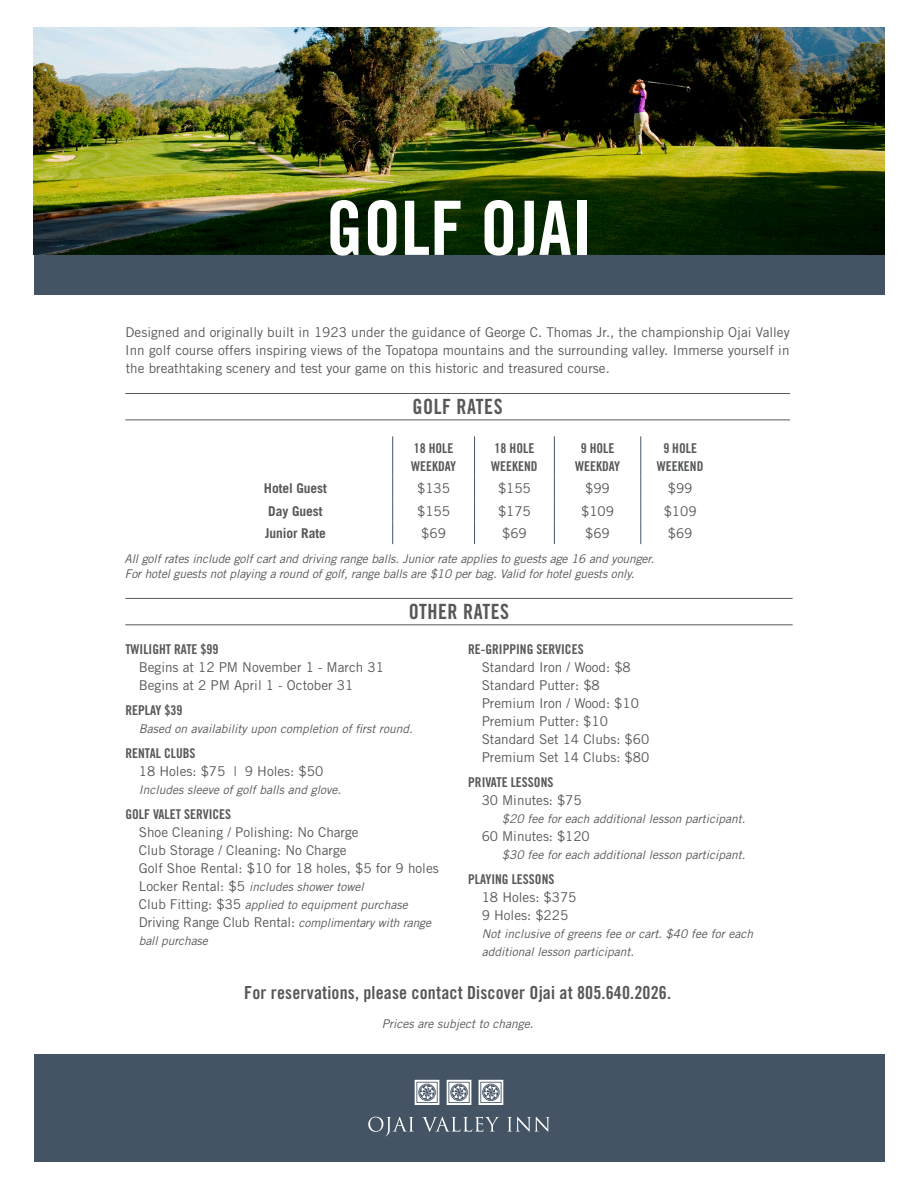
<style>
.page{position:relative;width:918px;height:1188px;background:#fff}
.page>*{position:absolute;margin:0;border:0;box-sizing:border-box;transform-origin:0 0}
.t1{font:75px "Trade Gothic Bold Cond Twenty";color:#fff}
.headline{font:21px "Trade Gothic Bold Cond Twenty";letter-spacing:.025em;color:#57585a;scale:.96 1}
.body{font:18px "Trade Gothic Bold Cond Twenty";letter-spacing:.01em;color:#57585a}
.body-2{font:13.5px/18px "Trade Gothic";color:#57585a;text-align:justify}
.body-3{font:13.5px/18px "Trade Gothic Bold Cond Twenty";color:#57585a}
.body-4{font:700 13.5px "Trade Gothic";letter-spacing:-.005em;color:#57585a}
.body-5{font:italic 12px/18px "Trade Gothic";color:#57585a}
.s1{font-style:normal;font-size:13.5px}
.s2{font-style:italic;font-size:12px}
</style>
<div class="page">
<hr style="left:125px;top:393px;width:665px;height:1px;background:#57585a">
<hr style="left:125px;top:420px;width:665px;height:1px;background:#57585a">
<div style="left:34px;top:255px;width:850px;height:39px;background:#445465"></div>
<img style="left:34px;top:28px;width:850px;height:227px">
<div style="left:34px;top:1054px;width:851px;height:108px;background:#445465"></div>
<svg style="left:368px;top:1117px;width:46px;height:19px"></svg>
<svg style="left:422px;top:1117px;width:77px;height:15px"></svg>
<svg style="left:507px;top:1117px;width:43px;height:15px"></svg>
<svg style="left:415px;top:1080px;width:24px;height:25px"></svg>
<svg style="left:447px;top:1080px;width:24px;height:25px"></svg>
<svg style="left:479px;top:1080px;width:24px;height:25px"></svg>
<hr style="left:392px;top:436px;width:1px;height:41px;background:#445465">
<hr style="left:474px;top:436px;width:1px;height:41px;background:#445465">
<hr style="left:554px;top:436px;width:1px;height:41px;background:#445465">
<hr style="left:641px;top:436px;width:1px;height:41px;background:#445465">
<svg style="left:392px;top:477px;width:1px;height:67px"></svg>
<svg style="left:474px;top:477px;width:1px;height:67px"></svg>
<svg style="left:554px;top:477px;width:1px;height:67px"></svg>
<svg style="left:641px;top:477px;width:1px;height:67px"></svg>
<hr style="left:125px;top:598px;width:668px;height:1px;background:#57585a">
<hr style="left:125px;top:624px;width:668px;height:1px;background:#57585a">
<p class="t1" style="left:326px;top:183px;width:268px">GOLF OJAI</p>
<p class="body-2" style="left:125px;top:323px;width:666px">Designed and originally built in 1923 under the guidance of George C. Thomas Jr., the championship Ojai Valley Inn golf course offers inspiring views of the Topatopa mountains and the surrounding valley. Immerse yourself in the breathtaking scenery and test your game on this historic and treasured course.</p>
<p class="headline" style="left:413px;top:394px;width:95px">GOLF RATES</p>
<p class="body-3" style="left:411px;top:439px;width:46px">18 HOLE<br>WEEKDAY</p>
<p class="body-3" style="left:491px;top:439px;width:48px">18 HOLE<br>WEEKEND</p>
<p class="body-3" style="left:575px;top:439px;width:46px;text-align:center">9 HOLE<br>WEEKDAY</p>
<p class="body-3" style="left:657px;top:439px;width:48px;text-align:center">9 HOLE<br>WEEKEND</p>
<p class="body-4" style="left:264px;top:480px;width:65px">Hotel Guest</p>
<p class="body-2" style="left:417px;top:479px;width:34px">$135</p>
<p class="body-2" style="left:498px;top:479px;width:34px">$155</p>
<p class="body-2" style="left:585px;top:479px;width:26px">$99</p>
<p class="body-2" style="left:668px;top:479px;width:26px">$99</p>
<p class="body-4" style="left:268px;top:502px;width:56px">Day Guest</p>
<p class="body-2" style="left:417px;top:502px;width:34px">$155</p>
<p class="body-2" style="left:498px;top:502px;width:34px">$175</p>
<p class="body-2" style="left:581px;top:502px;width:34px">$109</p>
<p class="body-2" style="left:664px;top:502px;width:34px">$109</p>
<p class="body-4" style="left:265px;top:525px;width:62px">Junior Rate</p>
<p class="body-2" style="left:421px;top:524px;width:26px">$69</p>
<p class="body-2" style="left:502px;top:524px;width:26px">$69</p>
<p class="body-2" style="left:585px;top:524px;width:26px">$69</p>
<p class="body-2" style="left:668px;top:524px;width:26px">$69</p>
<p class="body-5" style="left:125px;top:549px;width:531px">All golf rates include golf cart and driving range balls. Junior rate applies to guests age 16 and younger.</p>
<p class="body-5" style="left:125px;top:564px;width:511px">For hotel guests not playing a round of golf, range balls are $10 per bag. Valid for hotel guests only.</p>
<p class="headline" style="left:409px;top:599px;width:106px">OTHER RATES</p>
<p class="body-3" style="left:125px;top:640px;width:95px">TWILIGHT RATE $99</p>
<p class="body-2" style="left:139px;top:658px;width:247px">Begins at 12 PM November 1 - March 31</p>
<p class="body-2" style="left:139px;top:676px;width:216px">Begins at 2 PM April 1 - October 31</p>
<p class="body-3" style="left:125px;top:701px;width:58px">REPLAY $39</p>
<p class="body-5" style="left:139px;top:720px;width:275px">Based on availability upon completion of first round.</p>
<p class="body-3" style="left:125px;top:744px;width:72px">RENTAL CLUBS</p>
<p class="body-2" style="left:139px;top:762px;width:186px">18 Holes: $75 | 9 Holes: $50</p>
<p class="body-5" style="left:139px;top:780px;width:204px">Includes sleeve of golf balls and glove.</p>
<p class="body-3" style="left:125px;top:805px;width:107px">GOLF VALET SERVICES</p>
<p class="body-2" style="left:139px;top:823px;width:221px">Shoe Cleaning / Polishing: No Charge</p>
<p class="body-2" style="left:139px;top:841px;width:209px">Club Storage / Cleaning: No Charge</p>
<p class="body-2" style="left:139px;top:859px;width:301px">Golf Shoe Rental: $10 for 18 holes, $5 for 9 holes</p>
<p class="body-5" style="left:139px;top:877px;width:226px"><span class="s1">Locker Rental: $5</span> includes shower towel</p>
<p class="body-5" style="left:139px;top:895px;width:271px"><span class="s1">Club Fitting: $35</span> applied to equipment purchase</p>
<p class="body-2" style="left:139px;top:913px;width:294px">Driving Range Club Rental: <span class="s2">complimentary with range</span></p>
<p class="body-5" style="left:139px;top:931px;width:70px">ball purchase</p>
<p class="body-3" style="left:468px;top:640px;width:117px">RE-GRIPPING SERVICES</p>
<p class="body-2" style="left:482px;top:658px;width:151px">Standard Iron / Wood: $8</p>
<p class="body-2" style="left:482px;top:676px;width:120px">Standard Putter: $8</p>
<p class="body-2" style="left:482px;top:694px;width:159px">Premium Iron / Wood: $10</p>
<p class="body-2" style="left:482px;top:712px;width:128px">Premium Putter: $10</p>
<p class="body-2" style="left:482px;top:730px;width:169px">Standard Set 14 Clubs: $60</p>
<p class="body-2" style="left:482px;top:748px;width:169px">Premium Set 14 Clubs: $80</p>
<p class="body-3" style="left:468px;top:773px;width:87px">PRIVATE LESSONS</p>
<p class="body-2" style="left:482px;top:791px;width:101px">30 Minutes: $75</p>
<p class="body-5" style="left:502px;top:810px;width:245px">$20 fee for each additional lesson participant.</p>
<p class="body-2" style="left:482px;top:827px;width:110px">60 Minutes: $120</p>
<p class="body-5" style="left:502px;top:846px;width:245px">$30 fee for each additional lesson participant.</p>
<p class="body-3" style="left:468px;top:870px;width:88px">PLAYING LESSONS</p>
<p class="body-2" style="left:482px;top:888px;width:96px">18 Holes: $375</p>
<p class="body-2" style="left:482px;top:906px;width:88px">9 Holes: $225</p>
<p class="body-5" style="left:482px;top:924px;width:273px">Not inclusive of greens fee or cart. $40 fee for each additional lesson participant.</p>
<p class="body" style="left:244px;top:982px;width:428px">For reservations, please contact Discover Ojai at 805.640.2026.</p>
<p class="body-5" style="left:382px;top:1014px;width:153px">Prices are subject to change.</p>
</div>
